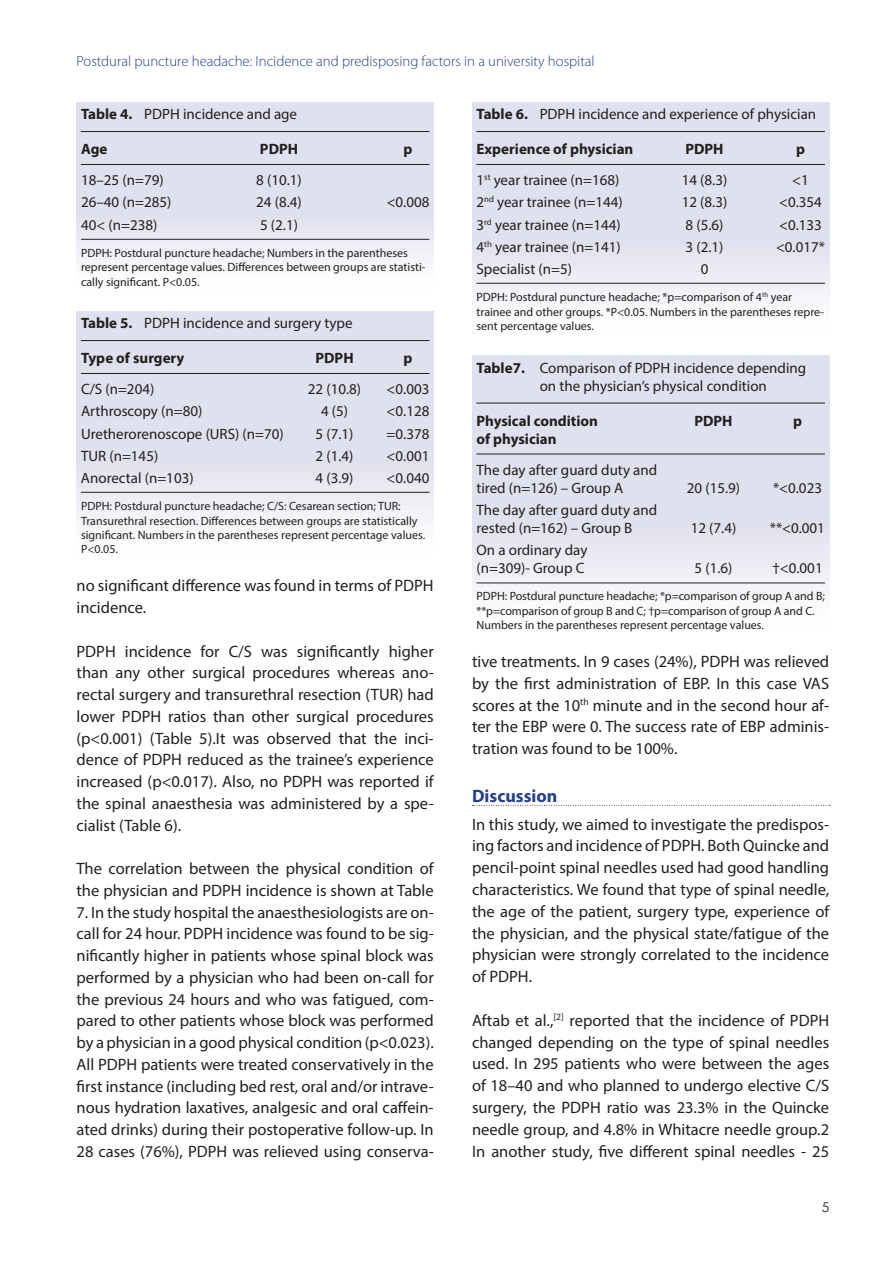
<style>
.page{position:relative;width:893px;height:1263px;background:#fff}
.page>*{position:absolute;margin:0;border:0;box-sizing:border-box;transform-origin:0 0}
.t1{font:700 18px "Myriad Pro";color:#253f8e}
.t2{font:16.5px/21.8px "Myriad Pro";color:#231f20;text-align:justify}
.t3{font:15px/18px "Myriad Pro";color:#231f20}
.t4{font:700 15px "Myriad Pro";color:#231f20}
.t5{font:300 14.7px "Myriad Pro";color:#253f8e}
.t6{font:13.5px "Century Gothic";color:#231f20}
.t7{font:12px/14.4px "Myriad Pro";color:#231f20}
.s1{font-weight:700}
</style>
<div class="page">
<svg style="left:472px;top:805px;width:358px;height:1px"></svg>
<div style="left:77px;top:102px;width:357px;height:188px;background:linear-gradient(to bottom,#d7d8e9,#f4f4f8)"></div>
<hr style="left:81px;top:239px;width:348px;height:1px;background:#231f20">
<hr style="left:81px;top:131px;width:348px;height:1px;background:#231f20">
<hr style="left:81px;top:164px;width:348px;height:1px;background:#231f20">
<div style="left:77px;top:311px;width:357px;height:247px;background:linear-gradient(to bottom,#d7d8e9,#f5f5f9)"></div>
<hr style="left:81px;top:492px;width:348px;height:1px;background:#231f20">
<hr style="left:81px;top:340px;width:348px;height:1px;background:#231f20">
<hr style="left:81px;top:373px;width:348px;height:1px;background:#231f20">
<div style="left:472px;top:102px;width:357px;height:232px;background:linear-gradient(to bottom,#d8d9ea,#f4f4f8)"></div>
<hr style="left:476px;top:283px;width:349px;height:1px;background:#231f20">
<hr style="left:476px;top:131px;width:349px;height:1px;background:#231f20">
<hr style="left:476px;top:164px;width:349px;height:1px;background:#231f20">
<div style="left:472px;top:356px;width:357px;height:277px;background:linear-gradient(to bottom,#d7d8e9,#f3f3f7)"></div>
<hr style="left:476px;top:583px;width:349px;height:1px;background:#231f20">
<hr style="left:476px;top:403px;width:349px;height:1px;background:#231f20">
<hr style="left:476px;top:454px;width:349px;height:1px;background:#231f20">
<p class="t5" style="left:77px;top:53px;width:520px">Postdural puncture headache: Incidence and predisposing factors in a university hospital</p>
<p class="t3" style="left:81px;top:105px;width:218px"><span class="s1">Table 4.</span> PDPH incidence and age</p>
<p class="t4" style="left:81px;top:139px;width:28px">Age</p>
<p class="t4" style="left:260px;top:139px;width:40px">PDPH</p>
<p class="t4" style="left:404px;top:139px;width:10px">p</p>
<p class="t3" style="left:81px;top:171px;width:84px">18–25 (n=79)</p>
<p class="t3" style="left:256px;top:171px;width:47px">8 (10.1)</p>
<p class="t3" style="left:81px;top:193px;width:92px">26–40 (n=285)</p>
<p class="t3" style="left:256px;top:193px;width:47px">24 (8.4)</p>
<p class="t3" style="left:387px;top:193px;width:44px">&lt;0.008</p>
<p class="t3" style="left:81px;top:215px;width:78px">40&lt; (n=238)</p>
<p class="t3" style="left:260px;top:215px;width:39px">5 (2.1)</p>
<p class="t7" style="left:81px;top:245px;width:346px">PDPH: Postdural puncture headache; Numbers in the parentheses represent percentage values. Differences between groups are statisti&shy;cally significant. P&lt;0.05.</p>
<p class="t3" style="left:81px;top:314px;width:273px"><span class="s1">Table 5.</span> PDPH incidence and surgery type</p>
<p class="t4" style="left:81px;top:348px;width:105px">Type of surgery</p>
<p class="t4" style="left:315px;top:348px;width:40px">PDPH</p>
<p class="t4" style="left:404px;top:348px;width:10px">p</p>
<p class="t3" style="left:81px;top:380px;width:75px">C/S (n=204)</p>
<p class="t3" style="left:308px;top:380px;width:55px">22 (10.8)</p>
<p class="t3" style="left:387px;top:380px;width:44px">&lt;0.003</p>
<p class="t3" style="left:81px;top:402px;width:123px">Arthroscopy (n=80)</p>
<p class="t3" style="left:321px;top:402px;width:29px">4 (5)</p>
<p class="t3" style="left:387px;top:402px;width:44px">&lt;0.128</p>
<p class="t3" style="left:81px;top:424px;width:204px">Uretherorenoscope (URS) (n=70)</p>
<p class="t3" style="left:316px;top:424px;width:39px">5 (7.1)</p>
<p class="t3" style="left:387px;top:424px;width:44px">=0.378</p>
<p class="t3" style="left:81px;top:447px;width:79px">TUR (n=145)</p>
<p class="t3" style="left:316px;top:447px;width:39px">2 (1.4)</p>
<p class="t3" style="left:387px;top:447px;width:44px">&lt;0.001</p>
<p class="t3" style="left:81px;top:469px;width:114px">Anorectal (n=103)</p>
<p class="t3" style="left:316px;top:469px;width:39px">4 (3.9)</p>
<p class="t3" style="left:387px;top:469px;width:44px">&lt;0.040</p>
<p class="t7" style="left:81px;top:499px;width:346px">PDPH: Postdural puncture headache; C/S: Cesarean section; TUR:<br>Transurethral resection. Differences between groups are statistically significant. Numbers in the parentheses represent percentage values.<br>P&lt;0.05.</p>
<p class="t2" style="left:77px;top:575px;width:359px">no significant difference was found in terms of PDPH incidence.</p>
<p class="t2" style="left:77px;top:640px;width:359px">PDPH incidence for C/S was significantly higher than any other surgical procedures whereas ano&shy;rectal surgery and transurethral resection (TUR) had lower PDPH ratios than other surgical procedures (p&lt;0.001) (Table 5).It was observed that the inci&shy;dence of PDPH reduced as the trainee’s experience increased (p&lt;0.017). Also, no PDPH was reported if the spinal anaesthesia was administered by a spe&shy;cialist (Table 6).</p>
<p class="t2" style="left:77px;top:857px;width:359px">The correlation between the physical condition of the physician and PDPH incidence is shown at Table</p>
<p class="t2" style="left:77px;top:901px;width:359px">7. In the study hospital the anaesthesiologists are on&shy;call for 24 hour. PDPH incidence was found to be sig&shy;nificantly higher in patients whose spinal block was performed by a physician who had been on-call for the previous 24 hours and who was fatigued, com&shy;pared to other patients whose block was performed by a physician in a good physical condition (p&lt;0.023).<br>All PDPH patients were treated conservatively in the first instance (including bed rest, oral and/or intrave&shy;nous hydration laxatives, analgesic and oral caffein&shy;ated drinks) during their postoperative follow-up. In 28 cases (76%), PDPH was relieved using conserva-</p>
<p class="t3" style="left:476px;top:105px;width:341px"><span class="s1">Table 6.</span> PDPH incidence and experience of physician</p>
<p class="t4" style="left:476px;top:139px;width:158px">Experience of physician</p>
<p class="t4" style="left:685px;top:139px;width:40px">PDPH</p>
<p class="t4" style="left:796px;top:139px;width:10px">p</p>
<p class="t3" style="left:476px;top:171px;width:144px">1<sup>st</sup> year trainee (n=168)</p>
<p class="t3" style="left:682px;top:171px;width:47px">14 (8.3)</p>
<p class="t3" style="left:792px;top:171px;width:18px">&lt;1</p>
<p class="t3" style="left:476px;top:193px;width:148px">2<sup>nd</sup> year trainee (n=144)</p>
<p class="t3" style="left:682px;top:193px;width:47px">12 (8.3)</p>
<p class="t3" style="left:779px;top:193px;width:44px">&lt;0.354</p>
<p class="t3" style="left:476px;top:215px;width:146px">3<sup>rd</sup> year trainee (n=144)</p>
<p class="t3" style="left:686px;top:215px;width:39px">8 (5.6)</p>
<p class="t3" style="left:779px;top:215px;width:44px">&lt;0.133</p>
<p class="t3" style="left:476px;top:238px;width:146px">4<sup>th</sup> year trainee (n=141)</p>
<p class="t3" style="left:686px;top:238px;width:39px">3 (2.1)</p>
<p class="t3" style="left:776px;top:238px;width:50px">&lt;0.017*</p>
<p class="t3" style="left:476px;top:260px;width:97px">Specialist (n=5)</p>
<p class="t3" style="left:701px;top:260px;width:9px">0</p>
<p class="t7" style="left:476px;top:290px;width:349px">PDPH: Postdural puncture headache; *p=comparison of 4<sup>th</sup> year trainee and other groups. *P&lt;0.05. Numbers in the parentheses repre&shy;sent percentage values.</p>
<p class="t3" style="left:540px;top:359px;width:268px;text-indent:-63px"><span class="s1">Table7.</span> Comparison of PDPH incidence depending on the physician’s physical condition</p>
<p class="t4" style="left:476px;top:411px;width:123px">Physical condition</p>
<p class="t4" style="left:694px;top:411px;width:40px">PDPH</p>
<p class="t4" style="left:793px;top:411px;width:10px">p</p>
<p class="t4" style="left:476px;top:429px;width:82px">of physician</p>
<p class="t3" style="left:476px;top:460px;width:182px">The day after guard duty and tired (n=126) – Group A</p>
<p class="t3" style="left:687px;top:478px;width:55px">20 (15.9)</p>
<p class="t3" style="left:773px;top:478px;width:51px">*&lt;0.023</p>
<p class="t3" style="left:476px;top:501px;width:182px">The day after guard duty and rested (n=162) – Group B</p>
<p class="t3" style="left:691px;top:519px;width:47px">12 (7.4)</p>
<p class="t3" style="left:770px;top:519px;width:57px">**&lt;0.001</p>
<p class="t3" style="left:476px;top:541px;width:112px">On a ordinary day (n=309)- Group C</p>
<p class="t3" style="left:695px;top:559px;width:39px">5 (1.6)</p>
<p class="t3" style="left:772px;top:559px;width:52px">†&lt;0.001</p>
<p class="t7" style="left:476px;top:589px;width:350px">PDPH: Postdural puncture headache; *p=comparison of group A and B; **p=comparison of group B and C; †p=comparison of group A and C.<br>Numbers in the parentheses represent percentage values.</p>
<p class="t2" style="left:472px;top:650px;width:359px">tive treatments. In 9 cases (24%), PDPH was relieved by the first administration of EBP. In this case VAS scores at the 10<sup>th</sup> minute and in the second hour af&shy;ter the EBP were 0. The success rate of EBP adminis&shy;tration was found to be 100%.</p>
<p class="t1" style="left:472px;top:784px;width:87px">Discussion</p>
<p class="t2" style="left:472px;top:813px;width:359px">In this study, we aimed to investigate the predispos&shy;ing factors and incidence of PDPH. Both Quincke and pencil-point spinal needles used had good handling characteristics. We found that type of spinal needle, the age of the patient, surgery type, experience of the physician, and the physical state/fatigue of the physician were strongly correlated to the incidence of PDPH.</p>
<p class="t2" style="left:472px;top:1009px;width:359px">Aftab et al.,<sup>[2]</sup> reported that the incidence of PDPH changed depending on the type of spinal needles used. In 295 patients who were between the ages of 18–40 and who planned to undergo elective C/S surgery, the PDPH ratio was 23.3% in the Quincke needle group, and 4.8% in Whitacre needle group.2<br>In another study, five different spinal needles - 25</p>
<p class="t6" style="left:822px;top:1199px;width:9px">5</p>
</div>
